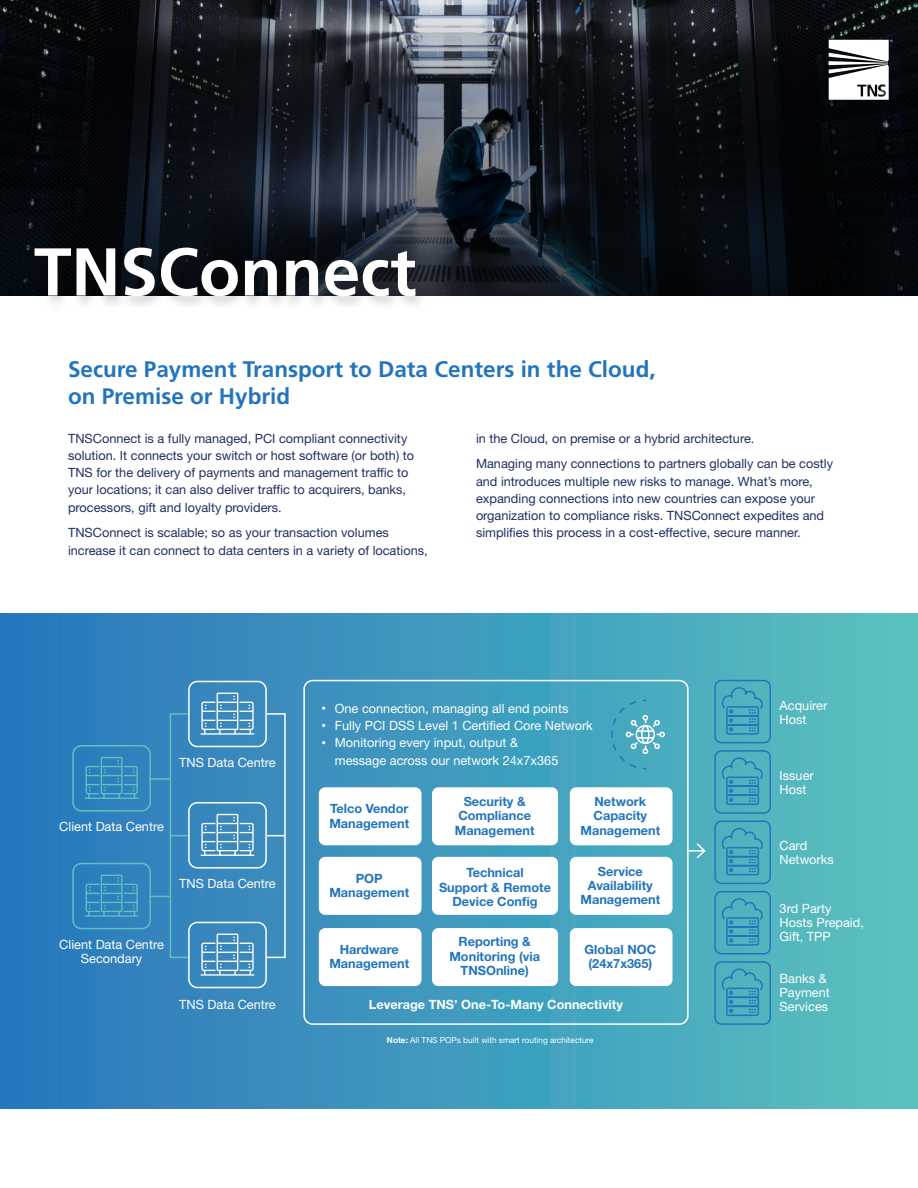
<style>
.page{position:relative;width:918px;height:1188px;background:#fff}
.page>*{position:absolute;margin:0;border:0;box-sizing:border-box;transform-origin:0 0}
.t1{font:700 67.5px "Frutiger LT Std";color:#fff}
.t2{font:700 22.5px/27px "Frutiger LT Std";color:#2275bc}
.t3{font:12.75px/17.2px "Helvetica Neue LT Std";color:#212e62}
.t4{font:12.75px/14.2px "Helvetica Neue LT Std";color:#fff}
.t5{font:700 12.75px/14.2px "Helvetica Neue LT Std";color:#2275bc;text-align:center}
.t6{font:700 12.75px "Helvetica Neue LT Std";color:#fff}
.t7{font:8.25px "Helvetica Neue LT Std";color:#fff}
.s1{font-weight:700}
</style>
<div class="page">
<svg style="left:0;top:0;width:918px;height:296px;background:#171c23"></svg>
<div style="left:0;top:614px;width:918px;height:495px;background:linear-gradient(to right,#2976bd,#59c1bf)"></div>
<svg style="left:829px;top:40px;width:64px;height:60px"></svg>
<div style="left:30px;top:245px;width:399px;height:66px;background:#231f20;opacity:.2"></div>
<div style="left:303px;top:680px;width:386px;height:345px;border:2px solid #fff;border-radius:9px"></div>
<div style="left:319px;top:787px;width:103px;height:58px;background:#fff;border-radius:6px"></div>
<div style="left:432px;top:787px;width:126px;height:58px;background:#fff;border-radius:6px"></div>
<div style="left:570px;top:787px;width:102px;height:58px;background:#fff;border-radius:6px"></div>
<div style="left:319px;top:857px;width:103px;height:58px;background:#fff;border-radius:6px"></div>
<div style="left:432px;top:857px;width:126px;height:58px;background:#fff;border-radius:6px"></div>
<div style="left:570px;top:857px;width:102px;height:58px;background:#fff;border-radius:6px"></div>
<div style="left:319px;top:928px;width:103px;height:58px;background:#fff;border-radius:6px"></div>
<div style="left:432px;top:928px;width:126px;height:58px;background:#fff;border-radius:6px"></div>
<div style="left:570px;top:928px;width:102px;height:58px;background:#fff;border-radius:6px"></div>
<div style="left:72px;top:745px;width:79px;height:67px;border:1px solid #5ac4bd;border-radius:8px"></div>
<svg style="left:83px;top:756px;width:57px;height:44px;background:#388ebc"></svg>
<div style="left:72px;top:863px;width:79px;height:66px;border:1px solid #5ac4bd;border-radius:8px"></div>
<svg style="left:83px;top:874px;width:57px;height:43px;background:#398ebc"></svg>
<svg style="left:264px;top:712px;width:22px;height:247px;background:#4c95c2"></svg>
<svg style="left:150px;top:712px;width:39px;height:247px;background:#3787bd"></svg>
<div style="left:188px;top:681px;width:79px;height:66px;border:1px solid #fff;border-radius:8px"></div>
<svg style="left:199px;top:692px;width:57px;height:43px;background:#65a2cb"></svg>
<div style="left:188px;top:802px;width:79px;height:67px;border:1px solid #fff;border-radius:8px"></div>
<svg style="left:199px;top:813px;width:57px;height:44px;background:#64a2cb"></svg>
<div style="left:188px;top:922px;width:79px;height:66px;border:1px solid #fff;border-radius:8px"></div>
<svg style="left:199px;top:933px;width:57px;height:43px;background:#65a2cb"></svg>
<svg style="left:688px;top:842px;width:19px;height:18px"></svg>
<div style="left:714px;top:750px;width:57px;height:64px;border:2px solid #2275bc;border-radius:6px"></div>
<svg style="left:721px;top:757px;width:43px;height:49px;background:#46a4bd"></svg>
<div style="left:714px;top:680px;width:57px;height:63px;border:2px solid #2275bc;border-radius:6px"></div>
<svg style="left:721px;top:686px;width:43px;height:49px;background:#46a4bd"></svg>
<div style="left:714px;top:821px;width:57px;height:63px;border:2px solid #2275bc;border-radius:6px"></div>
<svg style="left:721px;top:827px;width:43px;height:49px;background:#46a4bd"></svg>
<div style="left:714px;top:891px;width:57px;height:64px;border:2px solid #2275bc;border-radius:6px"></div>
<svg style="left:721px;top:897px;width:43px;height:49px;background:#46a4bd"></svg>
<div style="left:714px;top:961px;width:57px;height:64px;border:2px solid #2275bc;border-radius:6px"></div>
<svg style="left:721px;top:968px;width:43px;height:49px;background:#46a4bd"></svg>
<svg style="left:610px;top:699px;width:55px;height:71px;background:#57b0c4"></svg>
<p class="t1" style="left:34px;top:232px;width:384px">TNSConnect</p>
<p class="t2" style="left:68px;top:356px;width:589px">Secure Payment Transport to Data Centers in the Cloud, on Premise or Hybrid</p>
<p class="t3" style="left:68px;top:429px;width:348px">TNSConnect is a fully managed, PCI compliant connectivity solution. It connects your switch or host software (or both) to TNS for the delivery of payments and management traffic to your locations; it can also deliver traffic to acquirers, banks, processors, gift and loyalty providers.</p>
<p class="t3" style="left:68px;top:524px;width:361px">TNSConnect is scalable; so as your transaction volumes increase it can connect to data centers in a variety of locations,</p>
<p class="t3" style="left:476px;top:429px;width:280px">in the Cloud, on premise or a hybrid architecture.</p>
<p class="t3" style="left:476px;top:455px;width:359px">Managing many connections to partners globally can be costly and introduces multiple new risks to manage. What’s more, expanding connections into new countries can expose your organization to compliance risks. TNSConnect expedites and simplifies this process in a cost-effective, secure manner.</p>
<p class="t4" style="left:179px;top:755px;width:98px">TNS Data Centre</p>
<p class="t4" style="left:59px;top:819px;width:106px">Client Data Centre</p>
<p class="t4" style="left:179px;top:877px;width:98px">TNS Data Centre</p>
<p class="t4" style="left:59px;top:937px;width:106px;text-align:center">Client Data Centre<br>Secondary</p>
<p class="t4" style="left:179px;top:997px;width:98px">TNS Data Centre</p>
<p class="t4" style="left:335px;top:701px;width:235px">One connection, managing all end points</p>
<p class="t4" style="left:335px;top:718px;width:260px">Fully PCI DSS Level 1 Certified Core Network</p>
<p class="t4" style="left:335px;top:734px;width:225px;line-height:17.2px">Monitoring every input, output &amp; message across our network 24x7x365</p>
<p class="t5" style="left:329px;top:801px;width:81px;text-align:left">Telco Vendor<br>Management</p>
<p class="t5" style="left:455px;top:794px;width:81px">Security &amp;<br>Compliance<br>Management</p>
<p class="t5" style="left:580px;top:794px;width:81px">Network<br>Capacity<br>Management</p>
<p class="t5" style="left:329px;top:871px;width:81px">POP<br>Management</p>
<p class="t5" style="left:439px;top:865px;width:114px">Technical<br>Support &amp; Remote<br>Device Config</p>
<p class="t5" style="left:580px;top:864px;width:81px">Service<br>Availability<br>Management</p>
<p class="t5" style="left:329px;top:942px;width:81px">Hardware<br>Management</p>
<p class="t5" style="left:449px;top:934px;width:92px">Reporting &amp;<br>Monitoring (via<br>TNSOnline)</p>
<p class="t5" style="left:585px;top:942px;width:73px">Global NOC (24x7x365)</p>
<p class="t6" style="left:369px;top:996px;width:256px">Leverage TNS’ One-To-Many Connectivity</p>
<p class="t7" style="left:387px;top:1035px;width:208px"><span class="s1">Note:</span> All TNS POPs built with smart routing architecture</p>
<p class="t4" style="left:780px;top:698px;width:49px">Acquirer<br>Host</p>
<p class="t4" style="left:780px;top:768px;width:36px">Issuer<br>Host</p>
<p class="t4" style="left:780px;top:838px;width:56px">Card<br>Networks</p>
<p class="t4" style="left:780px;top:901px;width:86px">3rd Party<br>Hosts Prepaid,<br>Gift, TPP</p>
<p class="t4" style="left:780px;top:971px;width:52px">Banks &amp;<br>Payment<br>Services</p>
</div>
